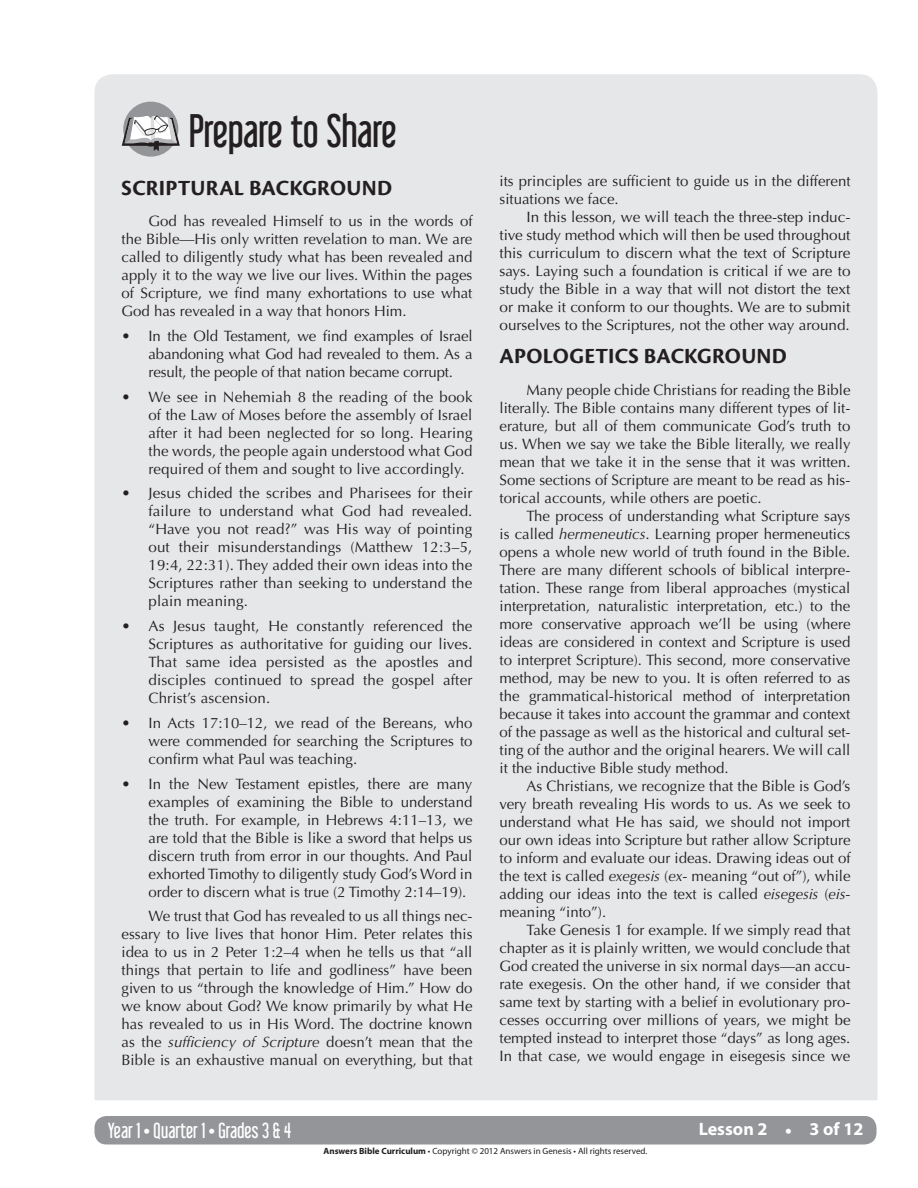
<style>
.page{position:relative;width:918px;height:1188px;background:#fff}
.page>*{position:absolute;margin:0;border:0;box-sizing:border-box;transform-origin:0 0}
.t1{font:42px "Libel Suit";color:#231f20}
.t2{font:700 22.5px "Cronos Pro";letter-spacing:.01em;color:#231f20}
.t3{font:19.5px "Libel Suit";color:#fff}
.t4{font:700 18px "Myriad Pro";color:#fff}
.t5{font:15px/18px "Optima LT Std";color:#231f20;text-align:justify}
.t6{font:9px "Myriad Pro";color:#231f20}
.s1{font-style:italic}
.s2{font-family:"Libel Suit";font-weight:400;font-size:19.5px}
.s3{font-weight:700}
</style>
<div class="page">
<div style="left:94px;top:1116px;width:783px;height:28px;background:#939598;border-radius:12px"></div>
<div style="left:94px;top:74px;width:784px;height:1026px;background:#e6e7e9"></div>
<div style="left:123px;top:102px;width:55px;height:55px;background:#939598;border-radius:50%"></div>
<svg style="left:122px;top:115px;width:58px;height:36px"></svg>
<h1 class="t1" style="left:189px;top:106px;width:209px">Prepare to Share</h1>
<h2 class="t2" style="left:122px;top:175px;width:272px">SCRIPTURAL BACKGROUND</h2>
<p class="t5" style="left:122px;top:212px;width:353px;text-indent:27px">God has revealed Himself to us in the words of the Bible—His only written revelation to man. We are called to diligently study what has been revealed and apply it to the way we live our lives. Within the pages of Scripture, we find many exhortations to use what God has revealed in a way that honors Him.</p>
<p class="t5" style="left:148px;top:327px;width:326px;text-indent:-27px">• In the Old Testament, we find examples of Israel abandoning what God had revealed to them. As a result, the people of that nation became corrupt.</p>
<p class="t5" style="left:148px;top:388px;width:326px;text-indent:-27px">• We see in Nehemiah 8 the reading of the book of the Law of Moses before the assembly of Israel after it had been neglected for so long. Hearing the words, the people again understood what God required of them and sought to live accordingly.</p>
<p class="t5" style="left:148px;top:484px;width:325px;text-indent:-27px">• Jesus chided the scribes and Pharisees for their failure to understand what God had revealed. “Have you not read?” was His way of pointing out their misunderstandings (Matthew 12:3–5, 19:4, 22:31). They added their own ideas into the Scriptures rather than seeking to understand the plain meaning.</p>
<p class="t5" style="left:148px;top:617px;width:326px;text-indent:-27px">• As Jesus taught, He constantly referenced the Scriptures as authoritative for guiding our lives.<br>That same idea persisted as the apostles and disciples continued to spread the gospel after Christ’s ascension.</p>
<p class="t5" style="left:148px;top:714px;width:326px;text-indent:-27px">• In Acts 17:10–12, we read of the Bereans, who were commended for searching the Scriptures to confirm what Paul was teaching.</p>
<p class="t5" style="left:148px;top:775px;width:326px;text-indent:-27px">• In the New Testament epistles, there are many examples of examining the Bible to understand the truth. For example, in Hebrews 4:11–13, we are told that the Bible is like a sword that helps us discern truth from error in our thoughts. And Paul exhorted Timothy to diligently study God’s Word in order to discern what is true (2 Timothy 2:14–19).</p>
<p class="t5" style="left:122px;top:907px;width:353px;text-indent:27px">We trust that God has revealed to us all things nec&shy;essary to live lives that honor Him. Peter relates this idea to us in 2 Peter 1:2–4 when he tells us that “all things that pertain to life and godliness” have been given to us “through the knowledge of Him.” How do we know about God? We know primarily by what He has revealed to us in His Word. The doctrine known as the <span class="s1">sufficiency of Scripture</span> doesn’t mean that the Bible is an exhaustive manual on everything, but that</p>
<p class="t5" style="left:500px;top:172px;width:353px">its principles are sufficient to guide us in the different situations we face.</p>
<p class="t5" style="left:500px;top:208px;width:353px;text-indent:27px">In this lesson, we will teach the three-step induc&shy;tive study method which will then be used throughout this curriculum to discern what the text of Scripture says. Laying such a foundation is critical if we are to study the Bible in a way that will not distort the text or make it conform to our thoughts. We are to submit ourselves to the Scriptures, not the other way around.</p>
<h2 class="t2" style="left:500px;top:343px;width:289px">APOLOGETICS BACKGROUND</h2>
<p class="t5" style="left:500px;top:381px;width:353px;text-indent:27px">Many people chide Christians for reading the Bible literally. The Bible contains many different types of lit&shy;erature, but all of them communicate God’s truth to us. When we say we take the Bible literally, we really mean that we take it in the sense that it was written.<br>Some sections of Scripture are meant to be read as his&shy;torical accounts, while others are poetic.</p>
<p class="t5" style="left:500px;top:507px;width:353px;text-indent:27px">The process of understanding what Scripture says is called <span class="s1">hermeneutics</span>. Learning proper hermeneutics opens a whole new world of truth found in the Bible.<br>There are many different schools of biblical interpre&shy;tation. These range from liberal approaches (mystical interpretation, naturalistic interpretation, etc.) to the more conservative approach we’ll be using (where ideas are considered in context and Scripture is used to interpret Scripture). This second, more conservative method, may be new to you. It is often referred to as the grammatical-historical method of interpretation because it takes into account the grammar and context of the passage as well as the historical and cultural set&shy;ting of the author and the original hearers. We will call it the inductive Bible study method.</p>
<p class="t5" style="left:500px;top:777px;width:353px;text-indent:27px">As Christians, we recognize that the Bible is God’s very breath revealing His words to us. As we seek to understand what He has said, we should not import our own ideas into Scripture but rather allow Scripture to inform and evaluate our ideas. Drawing ideas out of the text is called <span class="s1">exegesis</span> (<span class="s1">ex</span>- meaning “out of”), while adding our ideas into the text is called <span class="s1">eisegesis</span> (<span class="s1">eis&shy;</span>meaning “into”).</p>
<p class="t5" style="left:500px;top:921px;width:353px;text-indent:27px">Take Genesis 1 for example. If we simply read that chapter as it is plainly written, we would conclude that God created the universe in six normal days—an accu&shy;rate exegesis. On the other hand, if we consider that same text by starting with a belief in evolutionary pro&shy;cesses occurring over millions of years, we might be tempted instead to interpret those “days” as long ages.<br>In that case, we would engage in eisegesis since we</p>
<h3 class="t3" style="left:108px;top:1118px;width:185px">Year 1 • Quarter 1 • Grades 3 &amp; 4</h3>
<p class="t4" style="left:699px;top:1118px;width:166px">Lesson 2 <span class="s2">•</span> 3 of 12</p>
<p class="t6" style="left:324px;top:1145px;width:325px"><span class="s3">Answers Bible Curriculum</span> • Copyright © 2012 Answers in Genesis • All rights reserved.</p>
</div>
